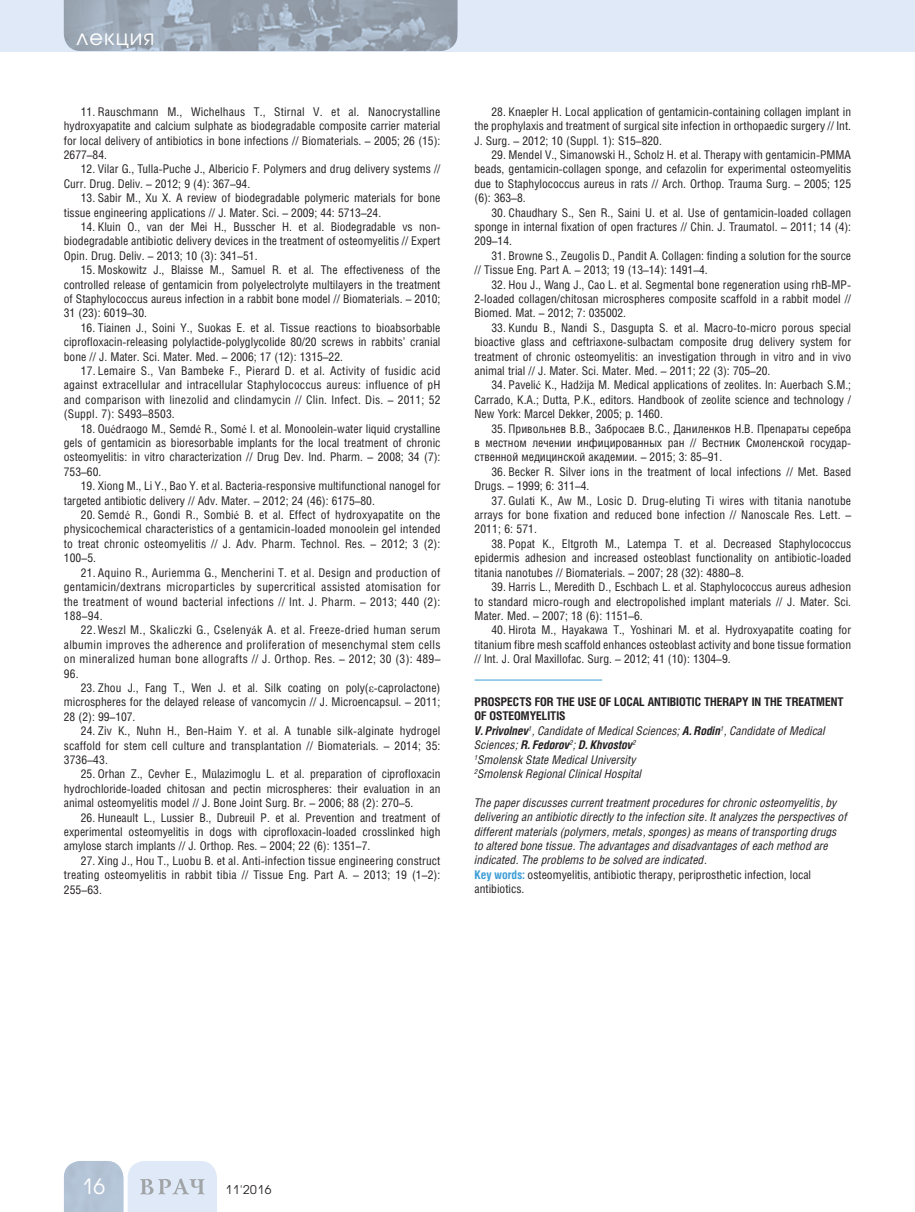
<style>
.page{position:relative;width:915px;height:1212px;background:#fff}
.page>*{position:absolute;margin:0;border:0;box-sizing:border-box;transform-origin:0 0}
.t1{font:21px "Avant Garde Gothic C";letter-spacing:.05em;color:#fff}
.t2{font:12px/14.4px "Helios Cond";color:#231f20;text-align:justify}
.t3{font:italic 12px/14.4px "Helios Cond";color:#231f20}
.t4{font:12px "Avant Garde Gothic C";letter-spacing:.05em;color:#231f20}
.s1{font-family:"Times New Roman"}
.s2{font-weight:700;font-style:normal}
.s3{font-weight:700}
.s4{font-weight:700;font-style:normal;color:#3c9cd6}
.s5{font-style:normal}
</style>
<div class="page">
<div style="left:0;top:0;width:914px;height:51px;background:#dfe9f7"></div>
<img style="left:64px;top:0;width:393px;height:51px">
<svg style="left:64px;top:1161px;width:153px;height:51px;background:#cdd9e7"></svg>
<hr style="left:474px;top:680px;width:128px;height:1px;background:#3c9cd6">
<h1 class="t1" style="left:77px;top:27px;width:79px">лекция</h1>
<p class="t2" style="left:64px;top:106px;width:378px;text-indent:17px">11. Rauschmann M., Wichelhaus T., Stirnal V. et al. Nanocrystalline hydroxyapatite and calcium sulphate as biodegradable composite carrier material for local delivery of antibiotics in bone infections // Biomaterials. – 2005; 26 (15):<br>2677–84.</p>
<p class="t2" style="left:64px;top:163px;width:378px;text-indent:17px">12. Vilar G., Tulla-Puche J., Albericio F. Polymers and drug delivery systems //<br>Curr. Drug. Deliv. – 2012; 9 (4): 367–94.</p>
<p class="t2" style="left:64px;top:192px;width:378px;text-indent:17px">13. Sabir M., Xu X. A review of biodegradable polymeric materials for bone tissue engineering applications // J. Mater. Sci. – 2009; 44: 5713–24.</p>
<p class="t2" style="left:64px;top:221px;width:378px;text-indent:17px">14. Kluin O., van der Mei H., Busscher H. et al. Biodegradable vs non&shy;biodegradable antibiotic delivery devices in the treatment of osteomyelitis // Expert Opin. Drug. Deliv. – 2013; 10 (3): 341–51.</p>
<p class="t2" style="left:64px;top:264px;width:378px;text-indent:17px">15. Moskowitz J., Blaisse M., Samuel R. et al. The effectiveness of the controlled release of gentamicin from polyelectrolyte multilayers in the treatment of Staphylococcus aureus infection in a rabbit bone model // Biomaterials. – 2010; 31 (23): 6019–30.</p>
<p class="t2" style="left:64px;top:322px;width:378px;text-indent:17px">16. Tiainen J., Soini Y., Suokas E. et al. Tissue reactions to bioabsorbable ciprofloxacin-releasing polylactide-polyglycolide 80/20 screws in rabbits’ cranial bone // J. Mater. Sci. Mater. Med. – 2006; 17 (12): 1315–22.</p>
<p class="t2" style="left:64px;top:365px;width:378px;text-indent:17px">17. Lemaire S., Van Bambeke F., Pierard D. et al. Activity of fusidic acid against extracellular and intracellular Staphylococcus aureus: influence of pH and comparison with linezolid and clindamycin // Clin. Infect. Dis. – 2011; 52 (Suppl. 7): S493–8503.</p>
<p class="t2" style="left:64px;top:422px;width:378px;text-indent:17px">18. Ou<span class="s1">é</span>draogo M., Semd<span class="s1">é</span> R., Som<span class="s1">é</span> I. et al. Monoolein-water liquid crystalline gels of gentamicin as bioresorbable implants for the local treatment of chronic osteomyelitis: in vitro characterization // Drug Dev. Ind. Pharm. – 2008; 34 (7):<br>753–60.</p>
<p class="t2" style="left:64px;top:480px;width:378px;text-indent:17px">19. Xiong M., Li Y., Bao Y. et al. Bacteria-responsive multifunctional nanogel for targeted antibiotic delivery // Adv. Mater. – 2012; 24 (46): 6175–80.</p>
<p class="t2" style="left:64px;top:509px;width:378px;text-indent:17px">20. Semd<span class="s1">é</span> R., Gondi R., Sombi<span class="s1">é</span> B. et al. Effect of hydroxyapatite on the physicochemical characteristics of a gentamicin-loaded monoolein gel intended to treat chronic osteomyelitis // J. Adv. Pharm. Technol. Res. – 2012; 3 (2):<br>100–5.</p>
<p class="t2" style="left:64px;top:566px;width:378px;text-indent:17px">21. Aquino R., Auriemma G., Mencherini T. et al. Design and production of gentamicin/dextrans microparticles by supercritical assisted atomisation for the treatment of wound bacterial infections // Int. J. Pharm. – 2013; 440 (2):<br>188–94.</p>
<p class="t2" style="left:64px;top:624px;width:378px;text-indent:17px">22. Weszl M., Skaliczki G., Cseleny<span class="s1">á</span>k A. et al. Freeze-dried human serum albumin improves the adherence and proliferation of mesenchymal stem cells on mineralized human bone allografts // J. Orthop. Res. – 2012; 30 (3): 489– 96.</p>
<p class="t2" style="left:64px;top:682px;width:378px;text-indent:17px">23. Zhou J., Fang T., Wen J. et al. Silk coating on poly(<span class="s1">ε</span>-caprolactone) microspheres for the delayed release of vancomycin // J. Microencapsul. – 2011; 28 (2): 99–107.</p>
<p class="t2" style="left:64px;top:725px;width:378px;text-indent:17px">24. Ziv K., Nuhn H., Ben-Haim Y. et al. A tunable silk-alginate hydrogel scaffold for stem cell culture and transplantation // Biomaterials. – 2014; 35:<br>3736–43.</p>
<p class="t2" style="left:64px;top:768px;width:378px;text-indent:17px">25. Orhan Z., Cevher E., M<span class="s1">ü</span>lazimoglu L. et al. preparation of ciprofloxacin hydrochloride-loaded chitosan and pectin microspheres: their evaluation in an animal osteomyelitis model // J. Bone Joint Surg. Br. – 2006; 88 (2): 270–5.</p>
<p class="t2" style="left:64px;top:811px;width:378px;text-indent:17px">26. Huneault L., Lussier B., Dubreuil P. et al. Prevention and treatment of experimental osteomyelitis in dogs with ciprofloxacin-loaded crosslinked high amylose starch implants // J. Orthop. Res. – 2004; 22 (6): 1351–7.</p>
<p class="t2" style="left:64px;top:854px;width:378px;text-indent:17px">27. Xing J., Hou T., Luobu B. et al. Anti-infection tissue engineering construct treating osteomyelitis in rabbit tibia // Tissue Eng. Part A. – 2013; 19 (1–2):<br>255–63.</p>
<p class="t2" style="left:474px;top:106px;width:378px;text-indent:17px">28. Knaepler H. Local application of gentamicin-containing collagen implant in the prophylaxis and treatment of surgical site infection in orthopaedic surgery // Int.<br>J. Surg. – 2012; 10 (Suppl. 1): S15–820.</p>
<p class="t2" style="left:474px;top:149px;width:378px;text-indent:17px">29. Mendel V., Simanowski H., Scholz H. et al. Therapy with gentamicin-PMMA beads, gentamicin-collagen sponge, and cefazolin for experimental osteomyelitis due to Staphylococcus aureus in rats // Arch. Orthop. Trauma Surg. – 2005; 125 (6): 363–8.</p>
<p class="t2" style="left:474px;top:206px;width:378px;text-indent:17px">30. Chaudhary S., Sen R., Saini U. et al. Use of gentamicin-loaded collagen sponge in internal fixation of open fractures // Chin. J. Traumatol. – 2011; 14 (4):<br>209–14.</p>
<p class="t2" style="left:474px;top:250px;width:378px;text-indent:17px">31. Browne S., Zeugolis D., Pandit A. Collagen: finding a solution for the source // Tissue Eng. Part A. – 2013; 19 (13–14): 1491–4.</p>
<p class="t2" style="left:474px;top:278px;width:378px;text-indent:17px">32. Hou J., Wang J., Cao L. et al. Segmental bone regeneration using rhB-MP-2-loaded collagen/chitosan microspheres composite scaffold in a rabbit model // Biomed. Mat. – 2012; 7: 035002.</p>
<p class="t2" style="left:474px;top:322px;width:378px;text-indent:17px">33. Kundu B., Nandi S., Dasgupta S. et al. Macro-to-micro porous special bioactive glass and ceftriaxone-sulbactam composite drug delivery system for treatment of chronic osteomyelitis: an investigation through in vitro and in vivo animal trial // J. Mater. Sci. Mater. Med. – 2011; 22 (3): 705–20.</p>
<p class="t2" style="left:474px;top:379px;width:378px;text-indent:17px">34. Paveli<span class="s1">ć</span> K., Had<span class="s1">ž</span>ija M. Medical applications of zeolites. In: Auerbach S.M.; Carrado, K.A.; Dutta, P.K., editors. Handbook of zeolite science and technology / New York: Marcel Dekker, 2005; p. 1460.</p>
<p class="t2" style="left:474px;top:422px;width:378px;text-indent:17px">35. Привольнев В.В., Забросаев В.С., Даниленков Н.В. Препараты серебра в местном лечении инфицированных ран // Вестник Смоленской государ&shy;ственной медицинской академии. – 2015; 3: 85–91.</p>
<p class="t2" style="left:474px;top:466px;width:378px;text-indent:17px">36. Becker R. Silver ions in the treatment of local infections // Met. Based<br>Drugs. – 1999; 6: 311–4.</p>
<p class="t2" style="left:474px;top:494px;width:378px;text-indent:17px">37. Gulati K., Aw M., Losic D. Drug-eluting Ti wires with titania nanotube arrays for bone fixation and reduced bone infection // Nanoscale Res. Lett. – 2011; 6: 571.</p>
<p class="t2" style="left:474px;top:538px;width:378px;text-indent:17px">38. Popat K., Eltgroth M., Latempa T. et al. Decreased Staphylococcus epidermis adhesion and increased osteoblast functionality on antibiotic-loaded titania nanotubes // Biomaterials. – 2007; 28 (32): 4880–8.</p>
<p class="t2" style="left:474px;top:581px;width:378px;text-indent:17px">39. Harris L., Meredith D., Eschbach L. et al. Staphylococcus aureus adhesion to standard micro-rough and electropolished implant materials // J. Mater. Sci.<br>Mater. Med. – 2007; 18 (6): 1151–6.</p>
<p class="t2" style="left:474px;top:624px;width:378px;text-indent:17px">40. Hirota M., Hayakawa T., Yoshinari M. et al. Hydroxyapatite coating for titanium fibre mesh scaffold enhances osteoblast activity and bone tissue formation // Int. J. Oral Maxillofac. Surg. – 2012; 41 (10): 1304–9.</p>
<p class="t3" style="left:474px;top:696px;width:370px"><span class="s2">PROSPECTS FOR THE USE OF LOCAL ANTIBIOTIC THERAPY IN THE TREATMENT OF OSTEOMYELITIS<br></span><span class="s3">V. Privolnev</span><sup>1</sup>, Candidate of Medical Sciences; <span class="s3">A. Rodin</span><sup>1</sup>, Candidate of Medical Sciences; <span class="s3">R. Fedorov</span><sup>2</sup>; <span class="s3">D. Khvostov</span><sup>2<br>1</sup>Smolensk State Medical University<br><sup>2</sup>Smolensk Regional Clinical Hospital</p>
<p class="t3" style="left:474px;top:797px;width:374px">The paper discusses current treatment procedures for chronic osteomyelitis, by delivering an antibiotic directly to the infection site. It analyzes the perspectives of different materials (polymers, metals, sponges) as means of transporting drugs to altered bone tissue. The advantages and disadvantages of each method are indicated. The problems to be solved are indicated.<br><span class="s4">Key words:</span> <span class="s5">osteomyelitis, antibiotic therapy, periprosthetic infection, local antibiotics.</span></p>
<h1 class="t1" style="left:82px;top:1177px;width:25px">16</h1>
<p class="t4" style="left:225px;top:1184px;width:47px">11'2016</p>
</div>
